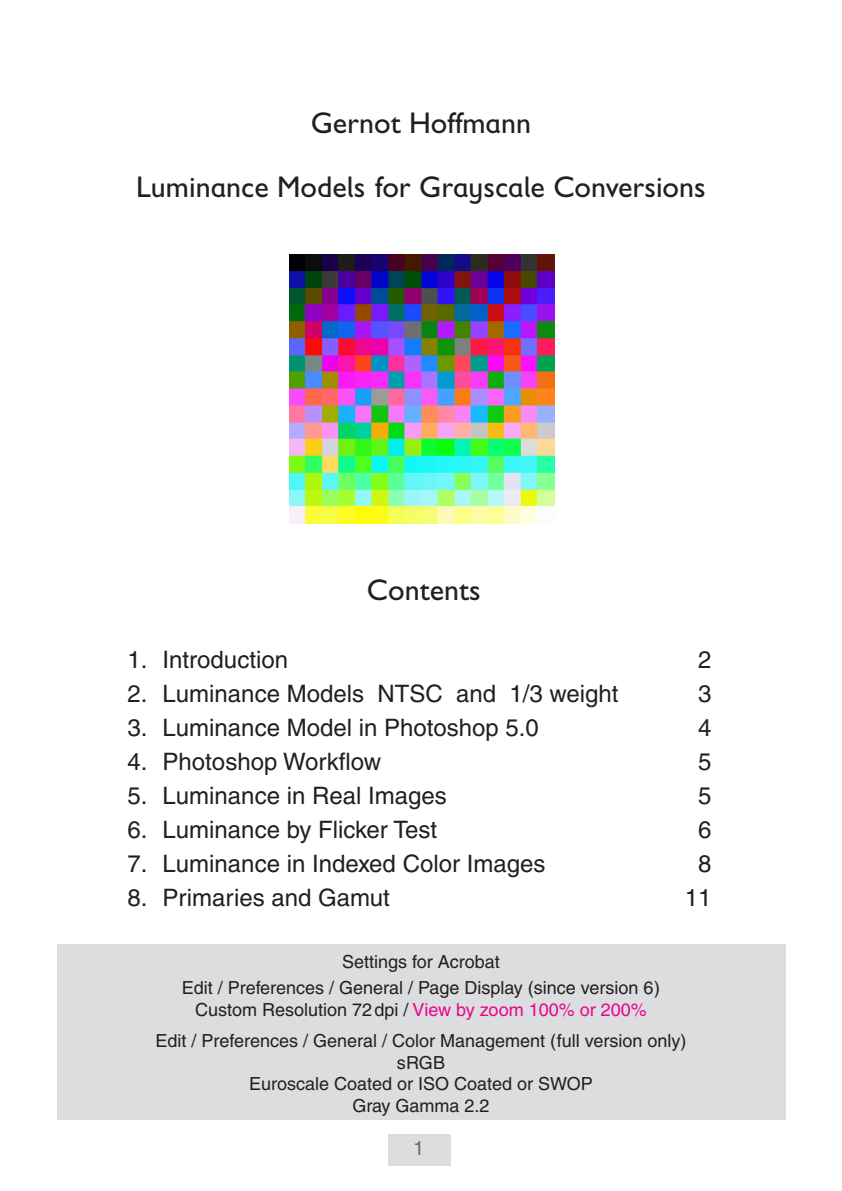
<style>
.page{position:relative;width:842px;height:1191px;background:#fff}
.page>*{position:absolute;margin:0;border:0;box-sizing:border-box;transform-origin:0 0}
.t1{font:30px "Gill Sans MT Schlbk";color:#231f20}
.t2{font:24px "Helvetica";color:#231f20}
.t3{font:18px/21.6px "Helvetica";color:#231f20;text-align:center}
.s1{color:#ed028c}
</style>
<div class="page">
<div style="left:388px;top:1134px;width:63px;height:31px;background:#dcdddf"></div>
<img style="left:289px;top:254px;width:265px;height:269px">
<div style="left:57px;top:944px;width:728px;height:175px;background:#dcdddf"></div>
<h1 class="t1" style="left:311px;top:106px;width:222px">Gernot Hoffmann</h1>
<h1 class="t1" style="left:136px;top:170px;width:571px">Luminance Models for Grayscale Conversions</h1>
<h1 class="t1" style="left:367px;top:573px;width:115px">Contents</h1>
<h2 class="t2" style="left:128px;top:645px;width:162px">1 . Introduction</h2>
<h2 class="t2" style="left:698px;top:645px;width:15px">2</h2>
<h2 class="t2" style="left:128px;top:679px;width:492px">2. Luminance Models NTSC and 1 /3 weight</h2>
<h2 class="t2" style="left:698px;top:679px;width:15px">3</h2>
<h2 class="t2" style="left:128px;top:713px;width:413px">3. Luminance Model in Photoshop 5.0</h2>
<h2 class="t2" style="left:698px;top:713px;width:15px">4</h2>
<h2 class="t2" style="left:128px;top:747px;width:255px">4. Photoshop Workflow</h2>
<h2 class="t2" style="left:698px;top:747px;width:15px">5</h2>
<h2 class="t2" style="left:128px;top:781px;width:321px">5. Luminance in Real Images</h2>
<h2 class="t2" style="left:698px;top:781px;width:15px">5</h2>
<h2 class="t2" style="left:128px;top:815px;width:311px">6. Luminance by Flicker Test</h2>
<h2 class="t2" style="left:698px;top:815px;width:15px">6</h2>
<h2 class="t2" style="left:128px;top:849px;width:419px">7. Luminance in Indexed Color Images</h2>
<h2 class="t2" style="left:698px;top:849px;width:15px">8</h2>
<h2 class="t2" style="left:128px;top:883px;width:264px">8. Primaries and Gamut</h2>
<h2 class="t2" style="left:685px;top:883px;width:21px">1 1</h2>
<p class="t3" style="left:182px;top:948px;width:480px;line-height:26.4px">Settings for Acrobat<br>Edit / Preferences / General / Page Display (since version 6)</p>
<p class="t3" style="left:156px;top:993px;width:532px;line-height:31.2px">Custom Resolution 72dpi / <span class="s1">View by zoom 1 00% or 200%<br></span>Edit / Preferences / General / Color Management (full version only)</p>
<p class="t3" style="left:249px;top:1051px;width:345px">sRGB<br>Euroscale Coated or ISO Coated or SWOP<br>Gray Gamma 2.2</p>
</div>
